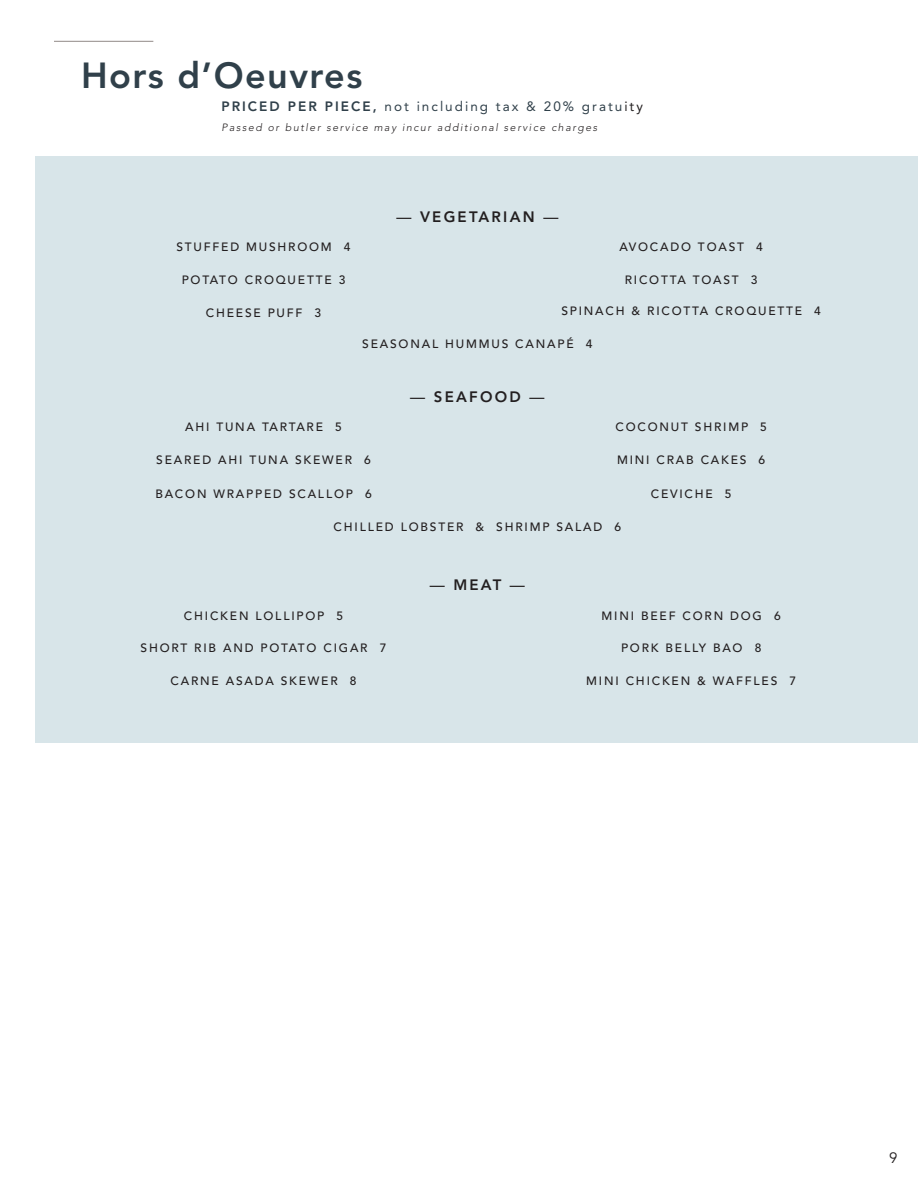
<style>
.page{position:relative;width:918px;height:1188px;background:#fff}
.page>*{position:absolute;margin:0;border:0;box-sizing:border-box;transform-origin:0 0}
.t1{font:800 36px "Avenir LT Pro";letter-spacing:.04em;color:#30404a}
.t2{font:800 15px "Avenir LT Pro";letter-spacing:.15em;color:#231f20}
.t3{font:15px "Avenir LT Std";color:#231f20}
.t4{font:13.5px "Avenir LT Pro";letter-spacing:.15em;color:#30404a}
.t5{font:500 12px "Avenir LT Pro";letter-spacing:.15em;color:#231f20}
.t6{font:italic 300 10.5px "Avenir LT Pro";letter-spacing:.15em;color:#231f20}
.s1{font-weight:800}
.s2{color:#231f20}
.s3{font-weight:500}
</style>
<div class="page">
<div style="left:36px;top:156px;width:882px;height:586px;background:#d8e5e9"></div>
<hr style="left:54px;top:41px;width:99px;height:1px;background:#918a87">
<p class="t1" style="left:81px;top:54px;width:283px">Hors d’Oeuvres</p>
<p class="t4" style="left:221px;top:98px;width:423px"><span class="s1">PRICED PER PIECE,</span> not including tax &amp; 20% gratu<span class="s2">ity</span></p>
<p class="t6" style="left:221px;top:121px;width:377px">Passed or butler service may incur additional service charges</p>
<p class="t2" style="left:396px;top:208px;width:164px"><span class="s3">—</span> VEGETARIAN <span class="s3">—</span></p>
<p class="t5" style="left:176px;top:240px;width:176px">STUFFED MUSHROOM 4</p>
<p class="t5" style="left:620px;top:240px;width:145px">AVOCADO TOAST 4</p>
<p class="t5" style="left:182px;top:273px;width:165px">POTATO CROQUETTE 3</p>
<p class="t5" style="left:625px;top:273px;width:134px">RICOTTA TOAST 3</p>
<p class="t5" style="left:206px;top:305px;width:117px">CHEESE PUFF 3</p>
<p class="t5" style="left:561px;top:304px;width:261px">SPINACH &amp; RICOTTA CROQUETTE 4</p>
<p class="t5" style="left:362px;top:337px;width:232px">SEASONAL HUMMUS CANAPÉ 4</p>
<p class="t5" style="left:185px;top:420px;width:158px">AHI TUNA TARTARE 5</p>
<p class="t2" style="left:410px;top:387px;width:136px"><span class="s3">—</span> SEAFOOD <span class="s3">—</span></p>
<p class="t5" style="left:615px;top:420px;width:153px">COCONUT SHRIMP 5</p>
<p class="t5" style="left:156px;top:452px;width:216px">SEARED AHI TUNA SKEWER 6</p>
<p class="t5" style="left:155px;top:487px;width:218px">BACON WRAPPED SCALLOP 6</p>
<p class="t5" style="left:651px;top:487px;width:82px">CEVICHE 5</p>
<p class="t5" style="left:617px;top:452px;width:150px">MINI CRAB CAKES 6</p>
<p class="t5" style="left:334px;top:520px;width:289px">CHILLED LOBSTER &amp; SHRIMP SALAD 6</p>
<p class="t5" style="left:184px;top:609px;width:161px">CHICKEN LOLLIPOP 5</p>
<p class="t5" style="left:141px;top:641px;width:247px">SHORT RIB AND POTATO CIGAR 7</p>
<p class="t2" style="left:430px;top:576px;width:97px"><span class="s3">—</span> MEAT <span class="s3">—</span></p>
<p class="t5" style="left:602px;top:609px;width:181px">MINI BEEF CORN DOG 6</p>
<p class="t5" style="left:621px;top:641px;width:142px">PORK BELLY BAO 8</p>
<p class="t5" style="left:171px;top:674px;width:188px">CARNE ASADA SKEWER 8</p>
<p class="t5" style="left:586px;top:674px;width:211px">MINI CHICKEN &amp; WAFFLES 7</p>
<p class="t3" style="left:889px;top:1149px;width:10px">9</p>
</div>
